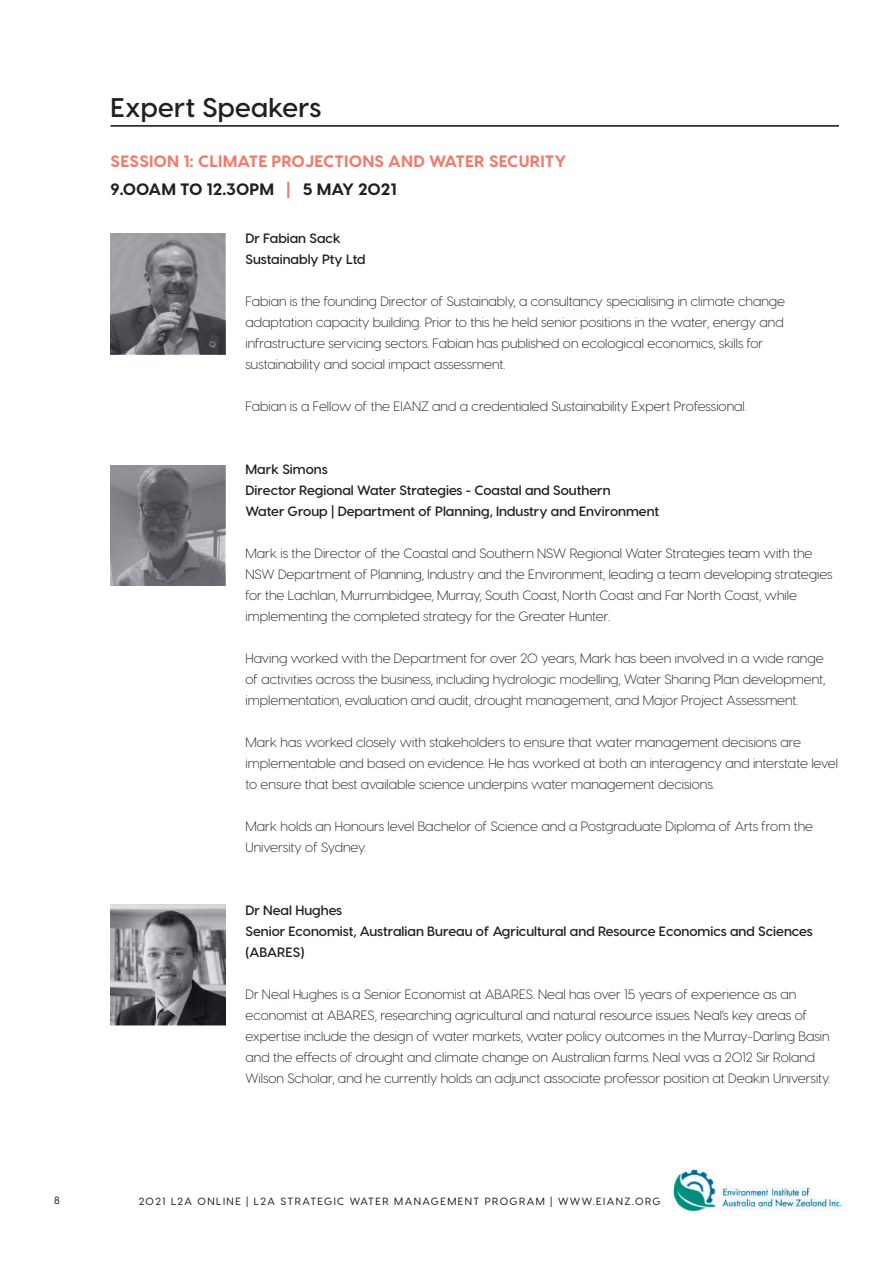
<style>
.page{position:relative;width:893px;height:1263px;background:#fff}
.page>*{position:absolute;margin:0;border:0;box-sizing:border-box;transform-origin:0 0}
.t1{font:600 27px "Visby CF";letter-spacing:.01em;color:#231f20}
.t2{font:800 16.5px/27.5px "Visby CF";letter-spacing:.01em;color:#f37a6b}
.t3{font:300 13.5px/21px "Visby CF";color:#231f20}
.t4{font:600 13.5px/21px "Visby CF";color:#231f20}
.t5{font:500 10.5px "Visby CF";letter-spacing:.14em;color:#231f20}
.s1{color:#231f20}
</style>
<div class="page">
<img style="left:672px;top:1170px;width:173px;height:43px">
<hr style="left:111px;top:125px;width:728px;height:1px;background:#231f20">
<hr style="left:111px;top:126px;width:728px;height:1px;background:#231f20">
<img style="left:111px;top:234px;width:114px;height:120px">
<img style="left:111px;top:465px;width:114px;height:120px">
<img style="left:111px;top:905px;width:114px;height:120px">
<h1 class="t1" style="left:111px;top:91px;width:212px">Expert Speakers</h1>
<p class="t2" style="left:111px;top:147px;width:458px">SESSION 1: CLIMATE PROJECTIONS AND WATER SECURITY<br><span class="s1">9.00AM TO 12.30PM</span> | <span class="s1">5 MAY 2021</span></p>
<p class="t4" style="left:245px;top:228px;width:122px">Dr Fabian Sack<br>Sustainably Pty Ltd</p>
<p class="t3" style="left:245px;top:291px;width:541px">Fabian is the founding Director of Sustainably, a consultancy specialising in climate change adaptation capacity building. Prior to this he held senior positions in the water, energy and infrastructure servicing sectors. Fabian has published on ecological economics, skills for sustainability and social impact assessment.</p>
<p class="t3" style="left:245px;top:396px;width:503px">Fabian is a Fellow of the EIANZ and a credentialed Sustainability Expert Professional.</p>
<p class="t4" style="left:245px;top:459px;width:415px">Mark Simons<br>Director Regional Water Strategies - Coastal and Southern<br>Water Group | Department of Planning, Industry and Environment</p>
<p class="t3" style="left:245px;top:543px;width:589px">Mark is the Director of the Coastal and Southern NSW Regional Water Strategies team with the NSW Department of Planning, Industry and the Environment, leading a team developing strategies for the Lachlan, Murrumbidgee, Murray, South Coast, North Coast and Far North Coast, while implementing the completed strategy for the Greater Hunter.</p>
<p class="t3" style="left:245px;top:648px;width:581px">Having worked with the Department for over 20 years, Mark has been involved in a wide range of activities across the business, including hydrologic modelling, Water Sharing Plan development, implementation, evaluation and audit, drought management, and Major Project Assessment.</p>
<p class="t3" style="left:245px;top:732px;width:594px">Mark has worked closely with stakeholders to ensure that water management decisions are implementable and based on evidence. He has worked at both an interagency and interstate level to ensure that best available science underpins water management decisions.</p>
<p class="t3" style="left:245px;top:816px;width:569px">Mark holds an Honours level Bachelor of Science and a Postgraduate Diploma of Arts from the<br>University of Sydney.</p>
<p class="t4" style="left:245px;top:900px;width:569px">Dr Neal Hughes<br>Senior Economist, Australian Bureau of Agricultural and Resource Economics and Sciences (ABARES)</p>
<p class="t3" style="left:245px;top:984px;width:586px">Dr Neal Hughes is a Senior Economist at ABARES. Neal has over 15 years of experience as an economist at ABARES, researching agricultural and natural resource issues. Neal’s key areas of expertise include the design of water markets, water policy outcomes in the Murray-Darling Basin and the effects of drought and climate change on Australian farms. Neal was a 2012 Sir Roland Wilson Scholar, and he currently holds an adjunct associate professor position at Deakin University.</p>
<p class="t5" style="left:54px;top:1194px;width:7px">8</p>
<p class="t5" style="left:139px;top:1195px;width:523px">2021 L2A ONLINE | L2A STRATEGIC WATER MANAGEMENT PROGRAM | WWW.EIANZ.ORG</p>
</div>
